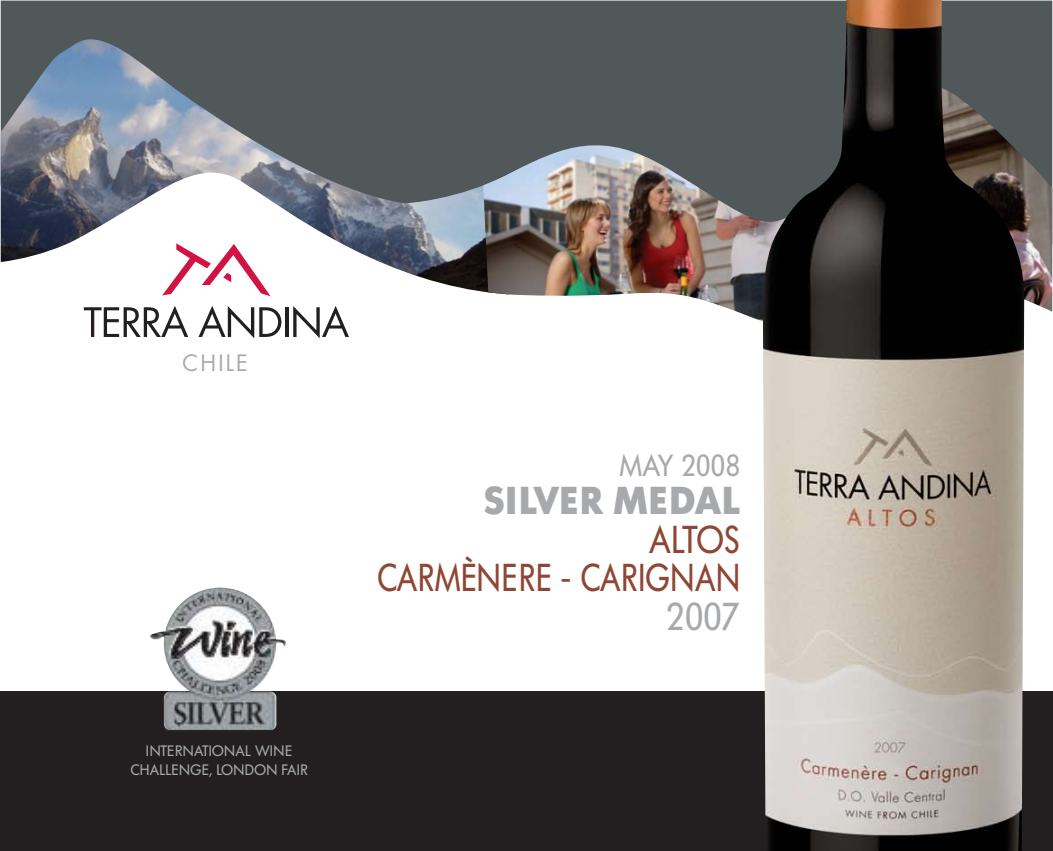
<style>
.page{position:relative;width:1053px;height:851px;background:#fff}
.page>*{position:absolute;margin:0;border:0;box-sizing:border-box;transform-origin:0 0}
.t1{font:38.5px/38.5px "Futura BQ";letter-spacing:.02em;color:#8f4734;text-align:right;scale:.9 1}
.t2{font:700 38.5px "Futura BQ";letter-spacing:.02em;color:#a7a9ac;scale:.95 1}
.t3{font:38.5px "Futura BQ";color:#a7a9ac;scale:.95 1}
.t4{font:30.25px "Futura BQ";color:#a7a9ac;scale:.95 1}
.t5{font:22px "Futura";letter-spacing:.1em;color:#a7a9ac}
.t6{font:15px/18.8px "Futura BQ";color:#a5a7a9;text-align:center}
</style>
<div class="page">
<div style="left:0;top:691px;width:1052px;height:159px;background:#231f20"></div>
<img style="left:150px;top:587px;width:136px;height:143px">
<div style="left:1px;top:1px;width:1051px;height:28px;background:#50585a"></div>
<img style="left:1px;top:29px;width:475px;height:310px">
<img style="left:476px;top:29px;width:576px;height:304px">
<img style="left:762px;top:1px;width:262px;height:849px">
<h3 class="t5" style="left:182px;top:347px;width:67px">CHILE</h3>
<p class="t6" style="left:130px;top:741px;width:179px">INTERNATIONAL WINE<br>CHALLENGE, LONDON FAIR</p>
<h2 class="t4" style="left:619px;top:447px;width:129px">MAY 2008</h2>
<h1 class="t2" style="left:484px;top:477px;width:270px">SILVER MEDAL</h1>
<h1 class="t1" style="left:377px;top:520px;width:404px">ALTOS<br>CARMÈNERE - CARIGNAN</h1>
<h1 class="t3" style="left:666px;top:594px;width:79px">2007</h1>
</div>
